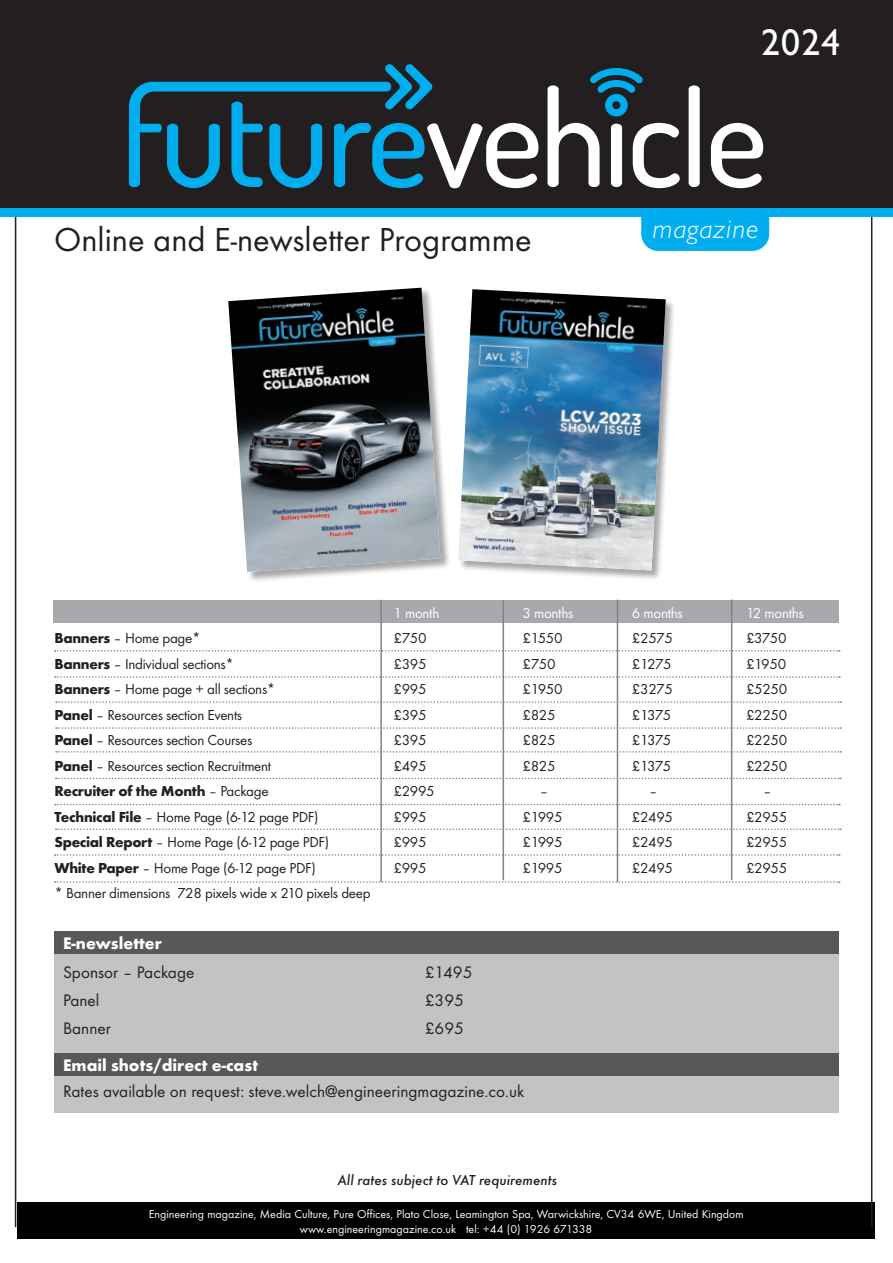
<style>
.page{position:relative;width:893px;height:1263px;background:#fff}
.page>*{position:absolute;margin:0;border:0;box-sizing:border-box;transform-origin:0 0}
.t1{font:37.5px "Humanist 521 BT";color:#fff}
.t2{font:34.5px "Futura T";color:#231f20}
.t3{font:italic 300 27px "Humanist 521 BT";letter-spacing:.05em;color:#fff}
.t4{font:17.25px "Futura T";color:#231f20}
.t5{font:700 17.25px "Futura T";color:#fff}
.t6{font:15px "Futura T";letter-spacing:-.02em;color:#231f20}
.t7{font:italic 500 15px "Futura T";color:#231f20}
.t8{font:15px "Futura T";letter-spacing:-.02em;color:#fff}
.t9{font:700 15px "Futura T";letter-spacing:-.02em;color:#231f20}
.t10{font:12px/14.4px "Futura T";color:#fff;text-align:center}
.s1{font-weight:700}
.s2{font-weight:400}
</style>
<div class="page">
<div style="left:17px;top:1202px;width:857px;height:36px;background:#000001"></div>
<div style="left:54px;top:600px;width:785px;height:22px;background:#a8a9ad"></div>
<svg style="left:55px;top:650px;width:785px;height:2px"></svg>
<svg style="left:55px;top:676px;width:785px;height:2px"></svg>
<svg style="left:56px;top:701px;width:785px;height:2px"></svg>
<svg style="left:56px;top:727px;width:785px;height:2px"></svg>
<svg style="left:56px;top:751px;width:785px;height:2px"></svg>
<svg style="left:56px;top:778px;width:785px;height:1px"></svg>
<svg style="left:55px;top:804px;width:785px;height:1px"></svg>
<svg style="left:56px;top:828px;width:785px;height:2px"></svg>
<svg style="left:55px;top:854px;width:785px;height:2px"></svg>
<hr style="left:380px;top:600px;width:2px;height:282px;background:#808285">
<hr style="left:503px;top:600px;width:1px;height:280px;background:#808285">
<hr style="left:617px;top:600px;width:1px;height:282px;background:#808285">
<hr style="left:731px;top:600px;width:1px;height:280px;background:#808285">
<div style="left:54px;top:953px;width:785px;height:159px;background:#c4c3c3"></div>
<div style="left:54px;top:931px;width:785px;height:23px;background:#57585a"></div>
<div style="left:54px;top:1053px;width:785px;height:23px;background:#57585a"></div>
<svg style="left:55px;top:881px;width:785px;height:2px"></svg>
<hr style="left:15px;top:24px;width:1px;height:1203px;background:#231f20">
<hr style="left:871px;top:24px;width:1px;height:1203px;background:#231f20">
<div style="left:0;top:0;width:893px;height:210px;background:#231f20"></div>
<svg style="left:689px;top:85px;width:11px;height:102px"></svg>
<svg style="left:711px;top:123px;width:52px;height:65px"></svg>
<svg style="left:548px;top:68px;width:132px;height:120px"></svg>
<div style="left:607px;top:96px;width:19px;height:19px;background:#00aeef;border-radius:50%"></div>
<div style="left:605px;top:94px;width:23px;height:22px;border:3px solid #00aeef;border-radius:50%"></div>
<div style="left:612px;top:101px;width:8px;height:8px;background:#231f20;border-radius:50%"></div>
<svg style="left:129px;top:64px;width:409px;height:124px"></svg>
<div style="left:0;top:208px;width:893px;height:9px;background:#00aeef"></div>
<div style="left:641px;top:217px;width:128px;height:34px;background:#00aeef"></div>
<div style="left:228px;top:287px;width:223px;height:296px;background:#231f20;opacity:.4"></div>
<img style="left:228px;top:288px;width:212px;height:284px">
<div style="left:458px;top:289px;width:219px;height:292px;background:#231f20;opacity:.4"></div>
<img style="left:458px;top:289px;width:208px;height:281px">
<h2 class="t2" style="left:54px;top:219px;width:479px">Online and E-newsletter Programme</h2>
<h1 class="t1" style="left:761px;top:19px;width:81px">2024</h1>
<h3 class="t3" style="left:653px;top:212px;width:107px">magazine</h3>
<p class="t8" style="left:393px;top:604px;width:47px">1 month</p>
<p class="t8" style="left:522px;top:604px;width:52px">3 months</p>
<p class="t8" style="left:632px;top:604px;width:52px">6 months</p>
<p class="t8" style="left:746px;top:604px;width:59px">12 months</p>
<p class="t6" style="left:54px;top:630px;width:148px"><span class="s1">Banners</span> – Home page*</p>
<p class="t6" style="left:393px;top:630px;width:35px">£750</p>
<p class="t6" style="left:522px;top:630px;width:42px">£1550</p>
<p class="t6" style="left:632px;top:630px;width:42px">£2575</p>
<p class="t6" style="left:746px;top:630px;width:42px">£3750</p>
<p class="t6" style="left:54px;top:655px;width:181px"><span class="s1">Banners</span> – Individual sections*</p>
<p class="t6" style="left:393px;top:655px;width:35px">£395</p>
<p class="t6" style="left:522px;top:655px;width:35px">£750</p>
<p class="t6" style="left:632px;top:655px;width:41px">£1275</p>
<p class="t6" style="left:746px;top:655px;width:42px">£1950</p>
<p class="t6" style="left:54px;top:681px;width:223px"><span class="s1">Banners</span> – Home page + all sections*</p>
<p class="t6" style="left:393px;top:681px;width:35px">£995</p>
<p class="t6" style="left:522px;top:681px;width:42px">£1950</p>
<p class="t6" style="left:632px;top:681px;width:42px">£3275</p>
<p class="t6" style="left:746px;top:681px;width:43px">£5250</p>
<p class="t6" style="left:54px;top:706px;width:189px"><span class="s1">Panel</span> – Resources section Events</p>
<p class="t6" style="left:393px;top:706px;width:35px">£395</p>
<p class="t6" style="left:522px;top:706px;width:35px">£825</p>
<p class="t6" style="left:632px;top:706px;width:41px">£1375</p>
<p class="t6" style="left:746px;top:706px;width:43px">£2250</p>
<p class="t6" style="left:54px;top:732px;width:199px"><span class="s1">Panel</span> – Resources section Courses</p>
<p class="t6" style="left:393px;top:732px;width:35px">£395</p>
<p class="t6" style="left:522px;top:732px;width:35px">£825</p>
<p class="t6" style="left:632px;top:732px;width:41px">£1375</p>
<p class="t6" style="left:746px;top:732px;width:43px">£2250</p>
<p class="t6" style="left:54px;top:757px;width:218px"><span class="s1">Panel</span> – Resources section Recruitment</p>
<p class="t6" style="left:393px;top:757px;width:35px">£495</p>
<p class="t6" style="left:522px;top:757px;width:35px">£825</p>
<p class="t6" style="left:632px;top:757px;width:41px">£1375</p>
<p class="t6" style="left:746px;top:757px;width:43px">£2250</p>
<p class="t9" style="left:54px;top:782px;width:216px">Recruiter of the Month <span class="s2">– Package</span></p>
<p class="t6" style="left:393px;top:783px;width:43px">£2995</p>
<p class="t6" style="left:540px;top:783px;width:10px">–</p>
<p class="t6" style="left:649px;top:783px;width:10px">–</p>
<p class="t6" style="left:763px;top:783px;width:10px">–</p>
<p class="t6" style="left:54px;top:808px;width:266px"><span class="s1">Technical File</span> – Home Page (6-12 page PDF)</p>
<p class="t6" style="left:393px;top:808px;width:35px">£995</p>
<p class="t6" style="left:522px;top:808px;width:42px">£1995</p>
<p class="t6" style="left:632px;top:808px;width:43px">£2495</p>
<p class="t6" style="left:746px;top:808px;width:43px">£2955</p>
<p class="t6" style="left:54px;top:834px;width:276px"><span class="s1">Special Report</span> – Home Page (6-12 page PDF)</p>
<p class="t6" style="left:393px;top:834px;width:35px">£995</p>
<p class="t6" style="left:522px;top:834px;width:42px">£1995</p>
<p class="t6" style="left:632px;top:834px;width:43px">£2495</p>
<p class="t6" style="left:746px;top:834px;width:43px">£2955</p>
<p class="t6" style="left:54px;top:859px;width:263px"><span class="s1">White Paper</span> – Home Page (6-12 page PDF)</p>
<p class="t6" style="left:393px;top:859px;width:35px">£995</p>
<p class="t6" style="left:522px;top:859px;width:42px">£1995</p>
<p class="t6" style="left:632px;top:859px;width:43px">£2495</p>
<p class="t6" style="left:746px;top:859px;width:43px">£2955</p>
<p class="t6" style="left:54px;top:885px;width:318px">* Banner dimensions 728 pixels wide x 210 pixels deep</p>
<p class="t5" style="left:63px;top:933px;width:100px">E-newsletter</p>
<p class="t4" style="left:63px;top:963px;width:133px">Sponsor – Package</p>
<p class="t4" style="left:425px;top:963px;width:49px">£1495</p>
<p class="t4" style="left:63px;top:990px;width:38px">Panel</p>
<p class="t4" style="left:425px;top:990px;width:41px">£395</p>
<p class="t4" style="left:63px;top:1018px;width:49px">Banner</p>
<p class="t4" style="left:425px;top:1018px;width:41px">£695</p>
<p class="t5" style="left:63px;top:1055px;width:197px">Email shots/direct e-cast</p>
<p class="t4" style="left:63px;top:1082px;width:463px">Rates available on request: steve.welch@engineeringmagazine.co.uk</p>
<p class="t7" style="left:338px;top:1171px;width:221px">All rates subject to VAT requirements</p>
<p class="t10" style="left:149px;top:1207px;width:596px">Engineering magazine, Media Culture, Pure Offices, Plato Close, Leamington Spa, Warwickshire, CV34 6WE, United Kingdom www.engineeringmagazine.co.uk tel: +44 (0) 1926 671338</p>
</div>
